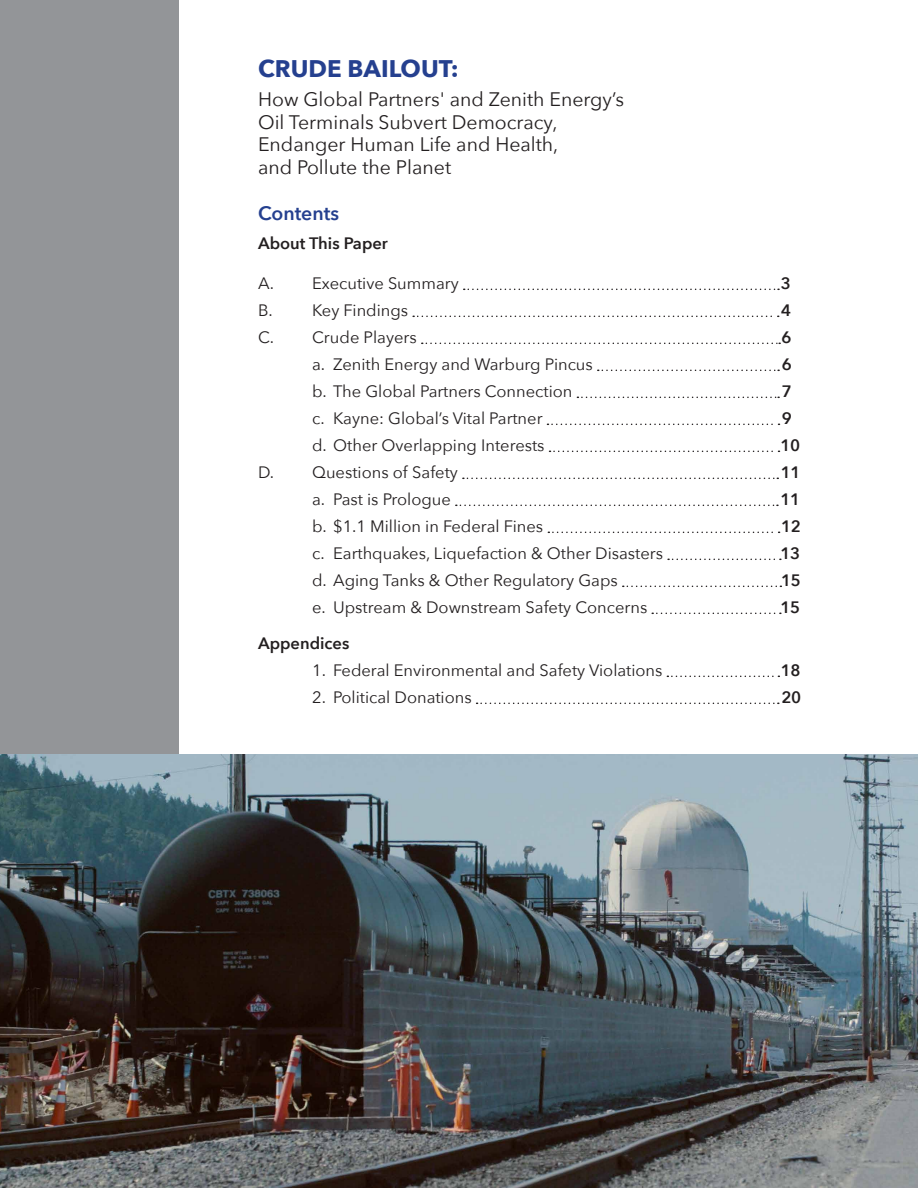
<style>
.page{position:relative;width:918px;height:1188px;background:#fff}
.page>*{position:absolute;margin:0;border:0;box-sizing:border-box;transform-origin:0 0}
.t1{font:700 24px "Avenir Next";color:#25408f}
.t2{font:19.5px/22.5px "Avenir Next";color:#231f20}
.t3{font:600 19.5px "Avenir Next";color:#25408f}
.t4{font:16.5px "Avenir Next";color:#231f20}
.t5{font:600 16.5px "Avenir Next";color:#231f20}
</style>
<div class="page">
<div style="left:0;top:0;width:178px;height:798px;background:#939598"></div>
<svg style="left:464px;top:289px;width:315px;height:1px"></svg>
<svg style="left:413px;top:316px;width:366px;height:1px"></svg>
<svg style="left:422px;top:343px;width:358px;height:1px"></svg>
<svg style="left:598px;top:370px;width:181px;height:1px"></svg>
<svg style="left:577px;top:397px;width:202px;height:1px"></svg>
<svg style="left:547px;top:424px;width:233px;height:1px"></svg>
<svg style="left:550px;top:451px;width:230px;height:1px"></svg>
<svg style="left:463px;top:478px;width:315px;height:1px"></svg>
<svg style="left:456px;top:505px;width:322px;height:1px"></svg>
<svg style="left:548px;top:532px;width:232px;height:1px"></svg>
<svg style="left:668px;top:559px;width:113px;height:1px"></svg>
<svg style="left:623px;top:586px;width:158px;height:1px"></svg>
<svg style="left:652px;top:613px;width:129px;height:1px"></svg>
<svg style="left:667px;top:676px;width:112px;height:1px"></svg>
<svg style="left:477px;top:703px;width:302px;height:1px"></svg>
<img style="left:0;top:755px;width:918px;height:433px">
<h1 class="t1" style="left:258px;top:48px;width:202px">CRUDE BAILOUT:</h1>
<p class="t2" style="left:258px;top:87px;width:367px">How Global Partners' and Zenith Energy’s<br>Oil Terminals Subvert Democracy,<br>Endanger Human Life and Health,<br>and Pollute the Planet</p>
<p class="t3" style="left:258px;top:196px;width:83px">Contents</p>
<p class="t5" style="left:258px;top:229px;width:131px">About This Paper</p>
<p class="t4" style="left:258px;top:270px;width:202px">A. Executive Summary</p>
<p class="t5" style="left:781px;top:269px;width:12px">3</p>
<p class="t4" style="left:258px;top:297px;width:152px">B. Key Findings</p>
<p class="t5" style="left:781px;top:296px;width:12px">4</p>
<p class="t4" style="left:258px;top:324px;width:160px">C. Crude Players</p>
<p class="t5" style="left:782px;top:323px;width:12px">6</p>
<p class="t4" style="left:312px;top:351px;width:282px">a. Zenith Energy and Warburg Pincus</p>
<p class="t5" style="left:782px;top:350px;width:12px">6</p>
<p class="t4" style="left:312px;top:378px;width:262px">b. The Global Partners Connection</p>
<p class="t5" style="left:782px;top:377px;width:12px">7</p>
<p class="t4" style="left:312px;top:405px;width:232px">c. Kayne: Global’s Vital Partner</p>
<p class="t5" style="left:782px;top:404px;width:12px">9</p>
<p class="t4" style="left:312px;top:432px;width:234px">d. Other Overlapping Interests</p>
<p class="t5" style="left:781px;top:431px;width:21px">10</p>
<p class="t4" style="left:258px;top:459px;width:201px">D. Questions of Safety</p>
<p class="t5" style="left:781px;top:458px;width:21px">11</p>
<p class="t4" style="left:312px;top:486px;width:140px">a. Past is Prologue</p>
<p class="t5" style="left:781px;top:485px;width:21px">11</p>
<p class="t4" style="left:312px;top:513px;width:233px">b. $1.1 Million in Federal Fines</p>
<p class="t5" style="left:781px;top:512px;width:21px">12</p>
<p class="t4" style="left:312px;top:540px;width:353px">c. Earthquakes, Liquefaction &amp; Other Disasters</p>
<p class="t5" style="left:781px;top:539px;width:21px">13</p>
<p class="t4" style="left:312px;top:567px;width:307px">d. Aging Tanks &amp; Other Regulatory Gaps</p>
<p class="t5" style="left:781px;top:566px;width:21px">15</p>
<p class="t4" style="left:312px;top:594px;width:337px">e. Upstream &amp; Downstream Safety Concerns</p>
<p class="t5" style="left:781px;top:593px;width:21px">15</p>
<p class="t5" style="left:258px;top:629px;width:93px">Appendices</p>
<p class="t4" style="left:312px;top:657px;width:352px">1. Federal Environmental and Safety Violations</p>
<p class="t5" style="left:781px;top:656px;width:21px">18</p>
<p class="t4" style="left:312px;top:684px;width:161px">2. Political Donations</p>
<p class="t5" style="left:781px;top:683px;width:21px">20</p>
</div>
